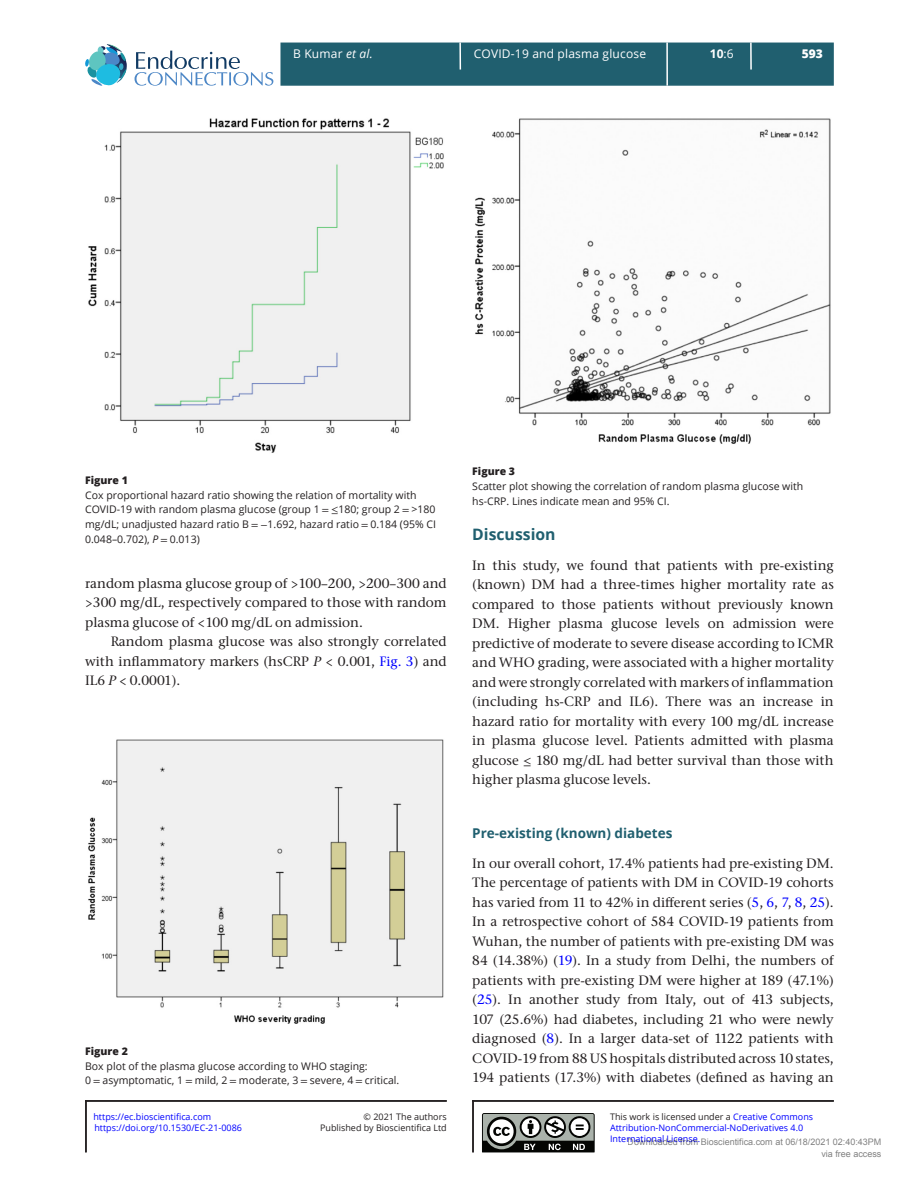
<style>
.page{position:relative;width:919px;height:1187px;background:#fff}
.page>*{position:absolute;margin:0;border:0;box-sizing:border-box;transform-origin:0 0}
.t1{font:700 15.75px "Open Sans";color:#205f6f}
.TXT{font:500 13.5px/19.5px "Stone Serif ITC Pro";color:#231f20;text-align:justify}
.t2{font:700 13.5px "Open Sans";color:#205f6f}
.TXI{font:500 13.5px "Stone Serif ITC Pro";color:#231f20}
.t3{font:12px "Open Sans";letter-spacing:.015em;color:#fff}
.t4{font:700 12px "Open Sans";color:#fff}
.t5{font:800 12px "Open Sans";color:#fff}
.FC{font:10.5px/14.7px "Open Sans";color:#231f20}
.FC-2{font:800 10.5px "Open Sans";color:#231f20}
.t6{font:9px/11.2px "Open Sans";color:#00f}
.t7{font:9px/12px "Arial";color:rgb(0 0 0/.5);text-align:right}
.t8{font:9px/11.6px "Open Sans";color:#231f20;text-align:right}
.s1{font-style:italic}
.s2{font-weight:400}
.s3{font-family:"STIX General"}
.s4{color:#00f}
.s5{font-family:"STIX General";font-weight:400;font-size:12px}
.s6{color:#231f20}
</style>
<div class="page">
<div style="left:280px;top:43px;width:553px;height:43px;background:#205f6f;border:2px solid #205f6f"></div>
<svg style="left:750px;top:43px;width:1px;height:27px"></svg>
<hr style="left:666px;top:43px;width:2px;height:43px;background:#fff">
<hr style="left:459px;top:43px;width:2px;height:27px;background:#fff">
<svg style="left:134px;top:51px;width:139px;height:35px"></svg>
<svg style="left:85px;top:44px;width:42px;height:42px"></svg>
<img style="left:88px;top:739px;width:356px;height:285px">
<img style="left:88px;top:118px;width:356px;height:335px">
<img style="left:475px;top:118px;width:356px;height:326px">
<svg style="left:482px;top:1113px;width:113px;height:40px"></svg>
<hr style="left:85px;top:1100px;width:361px;height:1px;background:#231f20">
<hr style="left:85px;top:1100px;width:2px;height:52px;background:#231f20">
<hr style="left:472px;top:1100px;width:361px;height:1px;background:#231f20">
<hr style="left:472px;top:1100px;width:1px;height:52px;background:#231f20">
<p class="t3" style="left:293px;top:46px;width:81px">B Kumar <span class="s1">et al.</span></p>
<p class="t3" style="left:474px;top:46px;width:174px">COVID-19 and plasma glucose</p>
<p class="t4" style="left:709px;top:46px;width:25px">10<span class="s2">:6</span></p>
<p class="t5" style="left:801px;top:45px;width:23px">593</p>
<p class="FC-2" style="left:85px;top:472px;width:44px">Figure 1</p>
<p class="FC" style="left:85px;top:487px;width:352px">Cox proportional hazard ratio showing the relation of mortality with COVID-19 with random plasma glucose (group 1 <span class="s3">= ≤</span>180; group 2 <span class="s3">=</span> &gt;180 mg/dL; unadjusted hazard ratio B <span class="s3">= −</span>1.692, hazard ratio <span class="s3">=</span> 0.184 (95% CI 0.048–0.702), <span class="s1">P</span> <span class="s3">=</span> 0.013)</p>
<p class="TXT" style="left:85px;top:573px;width:363px">random plasma glucose group of &gt;100–200, &gt;200–300 and</p>
<p class="TXT" style="left:85px;top:593px;width:363px">&gt;300 mg/dL, respectively compared to those with random</p>
<p class="TXT" style="left:85px;top:612px;width:279px">plasma glucose of &lt;100 mg/dL on admission.</p>
<p class="TXT" style="left:111px;top:632px;width:337px">Random plasma glucose was also strongly correlated</p>
<p class="TXT" style="left:85px;top:651px;width:363px">with inflammatory markers (hsCRP <span class="s1">P</span> &lt; 0.001, <span class="s4">Fig. 3</span>) and</p>
<p class="TXI" style="left:85px;top:672px;width:97px">IL6 <span class="s1">P</span> &lt; 0.0001).</p>
<p class="FC-2" style="left:85px;top:1043px;width:44px">Figure 2</p>
<p class="FC" style="left:85px;top:1058px;width:316px">Box plot of the plasma glucose according to WHO staging:<br>0 <span class="s3">=</span> asymptomatic, 1 <span class="s3">=</span> mild, 2 <span class="s3">=</span> moderate, 3 <span class="s3">=</span> severe, 4 <span class="s3">=</span> critical.</p>
<p class="t6" style="left:93px;top:1110px;width:119px">https://ec.bioscientifica.com</p>
<p class="t8" style="left:320px;top:1110px;width:128px">© 2021 The authors<br>Published by Bioscientifica Ltd</p>
<p class="t6" style="left:94px;top:1122px;width:149px">https://doi.org/10.1530/EC-21-0086</p>
<p class="FC-2" style="left:472px;top:463px;width:44px">Figure 3</p>
<p class="FC" style="left:472px;top:478px;width:332px">Scatter plot showing the correlation of random plasma glucose with hs-CRP. Lines indicate mean and 95% CI.</p>
<h1 class="t1" style="left:472px;top:523px;width:85px">Discussion</h1>
<p class="TXT" style="left:472px;top:555px;width:363px">In this study, we found that patients with pre-existing (known) DM had a three-times higher mortality rate as compared to those patients without previously known DM. Higher plasma glucose levels on admission were predictive of moderate to severe disease according to ICMR and WHO grading, were associated with a higher mortality and were strongly correlated with markers of inflammation (including hs-CRP and IL6). There was an increase in hazard ratio for mortality with every 100 mg/dL increase in plasma glucose level. Patients admitted with plasma glucose <span class="s5">≤</span> 180 mg/dL had better survival than those with higher plasma glucose levels.</p>
<h2 class="t2" style="left:472px;top:823px;width:202px">Pre-existing (known) diabetes</h2>
<p class="TXT" style="left:472px;top:853px;width:363px">In our overall cohort, 17.4% patients had pre-existing DM.<br>The percentage of patients with DM in COVID-19 cohorts has varied from 11 to 42% in different series (<span class="s4">5</span>, <span class="s4">6</span>, <span class="s4">7</span>, <span class="s4">8</span>, <span class="s4">25</span>).<br>In a retrospective cohort of 584 COVID-19 patients from Wuhan, the number of patients with pre-existing DM was 84 (14.38%) (<span class="s4">19</span>). In a study from Delhi, the numbers of patients with pre-existing DM were higher at 189 (47.1%) (<span class="s4">25</span>). In another study from Italy, out of 413 subjects, 107 (25.6%) had diabetes, including 21 who were newly diagnosed (<span class="s4">8</span>). In a larger data-set of 1122 patients with COVID-19 from 88 US hospitals distributed across 10 states, 194 patients (17.3%) with diabetes (defined as having an</p>
<p class="t6" style="left:610px;top:1110px;width:204px"><span class="s6">This work is licensed under a</span> Creative Commons<br>Attribution-NonCommercial-NoDerivatives 4.0<br>International License.</p>
<p class="t7" style="left:627px;top:1135px;width:255px">Downloaded from Bioscientifica.com at 06/18/2021 02:40:43PM via free access</p>
</div>
